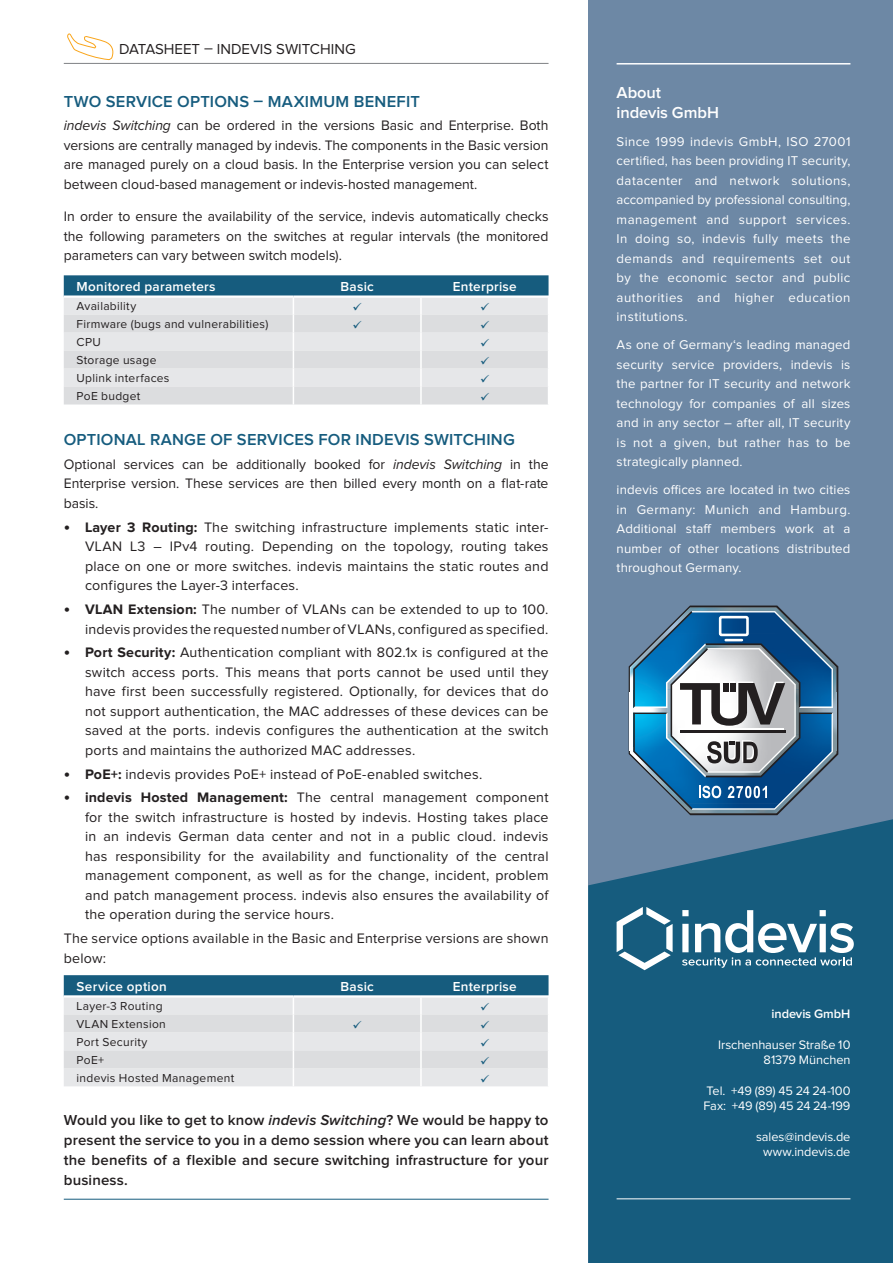
<style>
.page{position:relative;width:893px;height:1263px;background:#fff}
.page>*{position:absolute;margin:0;border:0;box-sizing:border-box;transform-origin:0 0}
.Blaue_Subs{font:600 16.5px "Proxima Nova";letter-spacing:.015em;color:#165c7e}
.t1{font:600 16.5px/19.8px "Proxima Nova";letter-spacing:-.005em;color:#fff}
.Fließtext{font:600 15px/20.2px "Proxima Nova";letter-spacing:.01em;color:#231f20;text-align:justify}
.t2{font:15px "Proxima Nova";color:#231f20}
.Fließtext-2{font:14.25px/19.5px "Proxima Nova";letter-spacing:.015em;color:#231f20;text-align:justify}
.Tab_Kopf{font:600 13.5px "Proxima Nova";letter-spacing:.02em;color:#fff}
.t3{font:13.2px/19.5px "Proxima Nova";letter-spacing:.02em;color:#fff;text-align:justify}
.t4{font:12.75px/15.3px "Proxima Nova";letter-spacing:-.005em;color:#fff;text-align:right}
.t5{font:600 12.75px "Proxima Nova";letter-spacing:-.005em;color:#fff}
.Tabelle{font:12px "Proxima Nova";letter-spacing:.025em;color:#231f20}
.s1{font-style:italic}
.s2{font-weight:700;font-size:18px}
.s3{font-weight:700}
</style>
<div class="page">
<div style="left:588px;top:0;width:305px;height:1263px;background:#6d88a5"></div>
<svg style="left:588px;top:819px;width:305px;height:444px;background:#1d5f81"></svg>
<hr style="left:64px;top:1199px;width:485px;height:1px;background:#165c7e">
<hr style="left:617px;top:63px;width:233px;height:2px;background:#fff">
<hr style="left:64px;top:63px;width:485px;height:1px;background:#808285">
<svg style="left:629px;top:605px;width:209px;height:210px"></svg>
<hr style="left:617px;top:1198px;width:233px;height:1px;background:#fff">
<svg style="left:617px;top:907px;width:56px;height:63px;background:#5689a1"></svg>
<svg style="left:682px;top:910px;width:172px;height:58px;background:#5c8da5"></svg>
<svg style="left:67px;top:33px;width:47px;height:27px"></svg>
<svg style="left:64px;top:275px;width:485px;height:129px;background:#c2cdd4"></svg>
<svg style="left:64px;top:975px;width:485px;height:111px;background:#bdcbd3"></svg>
<p class="t2" style="left:119px;top:40px;width:238px">DATASHEET – INDEVIS SWITCHING</p>
<p class="Blaue_Subs" style="left:64px;top:92px;width:358px">TWO SERVICE OPTIONS – MAXIMUM BENEFIT</p>
<p class="Fließtext-2" style="left:64px;top:116px;width:486px"><span class="s1">indevis Switching</span> can be ordered in the versions Basic and Enterprise. Both versions are centrally managed by indevis. The components in the Basic version are managed purely on a cloud basis. In the Enterprise version you can select between cloud-based management or indevis-hosted management.</p>
<p class="Fließtext-2" style="left:64px;top:207px;width:486px">In order to ensure the availability of the service, indevis automatically checks the following parameters on the switches at regular intervals (the monitored parameters can vary between switch models).</p>
<p class="Tab_Kopf" style="left:77px;top:279px;width:141px">Monitored parameters</p>
<p class="Tab_Kopf" style="left:340px;top:279px;width:35px">Basic</p>
<p class="Tab_Kopf" style="left:453px;top:279px;width:66px">Enterprise</p>
<p class="Tabelle" style="left:77px;top:300px;width:61px">Availability</p>
<p class="Tabelle" style="left:77px;top:318px;width:193px">Firmware (bugs and vulnerabilities)</p>
<p class="Tabelle" style="left:77px;top:336px;width:26px">CPU</p>
<p class="Tabelle" style="left:77px;top:354px;width:81px">Storage usage</p>
<p class="Tabelle" style="left:77px;top:372px;width:94px">Uplink interfaces</p>
<p class="Tabelle" style="left:77px;top:390px;width:65px">PoE budget</p>
<p class="Blaue_Subs" style="left:64px;top:430px;width:453px">OPTIONAL RANGE OF SERVICES FOR INDEVIS SWITCHING</p>
<p class="Fließtext-2" style="left:64px;top:455px;width:486px">Optional services can be additionally booked for <span class="s1">indevis Switching</span> in the Enterprise version. These services are then billed every month on a flat-rate basis.</p>
<p class="Fließtext-2" style="left:85px;top:518px;width:465px;text-indent:-21px"><span class="s2">•</span> <span class="s3">Layer 3 Routing:</span> The switching infrastructure implements static inter-VLAN L3 – IPv4 routing. Depending on the topology, routing takes place on one or more switches. indevis maintains the static routes and configures the Layer-3 interfaces.</p>
<p class="Fließtext-2" style="left:64px;top:600px;width:486px;text-align:right"><span class="s2">•</span> <span class="s3">VLAN Extension:</span> The number of VLANs can be extended to up to 100. indevis provides the requested number of VLANs, configured as specified.</p>
<p class="Fließtext-2" style="left:85px;top:643px;width:465px;text-indent:-21px"><span class="s2">•</span> <span class="s3">Port Security:</span> Authentication compliant with 802.1x is configured at the switch access ports. This means that ports cannot be used until they have first been successfully registered. Optionally, for devices that do not support authentication, the MAC addresses of these devices can be saved at the ports. indevis configures the authentication at the switch ports and maintains the authorized MAC addresses.</p>
<p class="Fließtext-2" style="left:64px;top:764px;width:420px"><span class="s2">•</span> <span class="s3">PoE+:</span> indevis provides PoE+ instead of PoE-enabled switches.</p>
<p class="Fließtext-2" style="left:85px;top:788px;width:465px;text-indent:-21px"><span class="s2">•</span> <span class="s3">indevis Hosted Management:</span> The central management component for the switch infrastructure is hosted by indevis. Hosting takes place in an indevis German data center and not in a public cloud. indevis has responsibility for the availability and functionality of the central management component, as well as for the change, incident, problem and patch management process. indevis also ensures the availability of the operation during the service hours.</p>
<p class="Fließtext-2" style="left:64px;top:929px;width:486px">The service options available in the Basic and Enterprise versions are shown below:</p>
<p class="Tab_Kopf" style="left:77px;top:979px;width:92px">Service option</p>
<p class="Tab_Kopf" style="left:340px;top:979px;width:35px">Basic</p>
<p class="Tab_Kopf" style="left:453px;top:979px;width:66px">Enterprise</p>
<p class="Tabelle" style="left:77px;top:999px;width:88px">Layer-3 Routing</p>
<p class="Tabelle" style="left:77px;top:1017px;width:91px">VLAN Extension</p>
<p class="Tabelle" style="left:77px;top:1035px;width:72px">Port Security</p>
<p class="Tabelle" style="left:77px;top:1053px;width:29px">PoE+</p>
<p class="Tabelle" style="left:77px;top:1071px;width:159px">indevis Hosted Management</p>
<p class="Fließtext" style="left:64px;top:1110px;width:486px">Would you like to get to know <span class="s1">indevis Switching</span>? We would be happy to present the service to you in a demo session where you can learn about the benefits of a flexible and secure switching infrastructure for your business.</p>
<p class="t1" style="left:617px;top:83px;width:104px">About<br>indevis GmbH</p>
<p class="t3" style="left:617px;top:132px;width:235px">Since 1999 indevis GmbH, ISO 27001 certified, has been providing IT security, datacenter and network solutions, accompanied by professional consulting, management and support services.<br>In doing so, indevis fully meets the demands and requirements set out by the economic sector and public authorities and higher education institutions.</p>
<p class="t3" style="left:617px;top:336px;width:235px">As one of Germany‘s leading managed security service providers, indevis is the partner for IT security and network technology for companies of all sizes and in any sector – after all, IT security is not a given, but rather has to be strategically planned.</p>
<p class="t3" style="left:617px;top:481px;width:235px">indevis offices are located in two cities in Germany: Munich and Hamburg.<br>Additional staff members work at a number of other locations distributed throughout Germany.</p>
<p class="t5" style="left:772px;top:1007px;width:80px">indevis GmbH</p>
<p class="t4" style="left:718px;top:1037px;width:134px">Irschenhauser Straße 10<br>81379 München</p>
<p class="t4" style="left:703px;top:1083px;width:148px;text-align:left">Tel. +49 (89) 45 24 24-100<br>Fax: +49 (89) 45 24 24-199</p>
<p class="t4" style="left:756px;top:1129px;width:96px;text-align:center">sales@indevis.de www.indevis.de</p>
</div>
